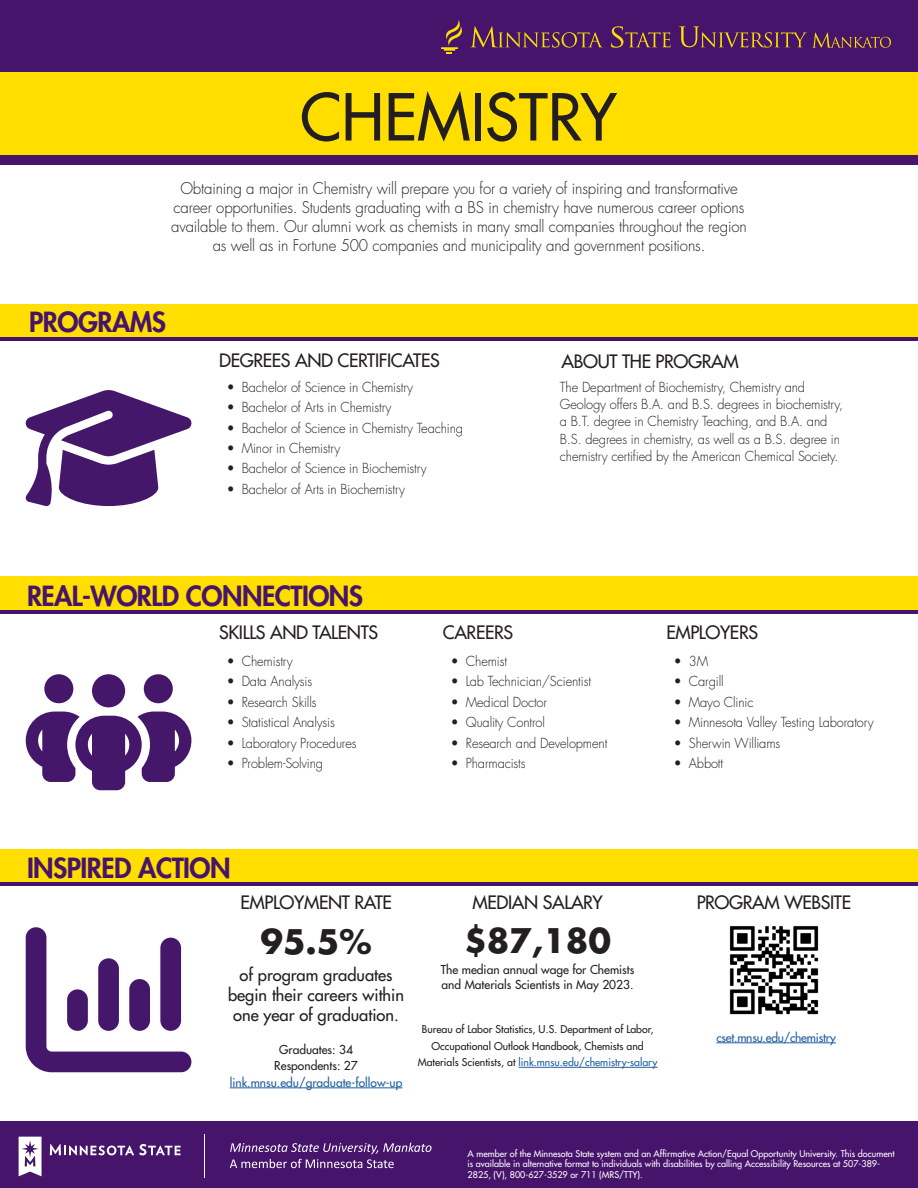
<style>
.page{position:relative;width:918px;height:1188px;background:#fff}
.page>*{position:absolute;margin:0;border:0;box-sizing:border-box;transform-origin:0 0}
.t1{font:500 63px "Futura Std";color:#231f20}
.t2{font:700 33px "Futura Std";color:#231f20}
.t3{font:800 27px "Futura Std";letter-spacing:-.02em;color:#46156b}
.t4{font:500 18px "Futura Std";letter-spacing:-.02em;color:#231f20}
.t5{font:500 16.5px/19.8px "Futura Std";color:#231f20;text-align:center}
.t6{font:300 15.75px/18.9px "Futura Std";letter-spacing:-.01em;color:#231f20;text-align:center;scale:.95 1}
.t7{font:300 13.5px/17.2px "Futura Std";letter-spacing:-.01em;color:#231f20;scale:.95 1}
.t8{font:500 12px/16.5px "Futura Std";color:#231f20;text-align:center}
.t9{font:500 12px "Futura Std";color:#215e9f}
.t10{font:500 12px "Futura Std";letter-spacing:-.02em;color:#215e9f}
.t11{font:500 10.5px/16.5px "Futura Std";color:#231f20;text-align:center}
.t12{font:500 9px/10.8px "Futura Std";color:#fff}
.s1{color:#215e9f}
</style>
<div class="page">
<div style="left:0;top:304px;width:918px;height:35px;background:#ffde00"></div>
<div style="left:0;top:576px;width:918px;height:35px;background:#ffde00"></div>
<div style="left:0;top:849px;width:918px;height:34px;background:#ffde00"></div>
<hr style="left:0;top:337px;width:918px;height:4px;background:#46156b">
<hr style="left:0;top:610px;width:918px;height:4px;background:#46156b">
<hr style="left:0;top:882px;width:918px;height:4px;background:#46156b">
<div style="left:0;top:1121px;width:918px;height:67px;background:#46156b"></div>
<svg style="left:50px;top:1144px;width:131px;height:11px"></svg>
<svg style="left:19px;top:1137px;width:23px;height:39px"></svg>
<hr style="left:204px;top:1135px;width:1px;height:43px;background:#fff">
<svg style="left:230px;top:1143px;width:202px;height:25px"></svg>
<div style="left:0;top:71px;width:918px;height:88px;background:#ffde00"></div>
<div style="left:0;top:0;width:918px;height:71px;background:#46156b"></div>
<div style="left:0;top:155px;width:918px;height:10px;background:#46156b"></div>
<svg style="left:470px;top:26px;width:421px;height:46px"></svg>
<svg style="left:441px;top:20px;width:21px;height:33px"></svg>
<svg style="left:26px;top:674px;width:165px;height:116px"></svg>
<svg style="left:25px;top:390px;width:166px;height:116px"></svg>
<svg style="left:26px;top:927px;width:165px;height:145px"></svg>
<hr style="left:230px;top:1088px;width:172px;height:1px;background:#215e9f">
<hr style="left:519px;top:1067px;width:138px;height:1px;background:#215e9f">
<img style="left:729px;top:926px;width:90px;height:89px">
<hr style="left:716px;top:1043px;width:120px;height:1px;background:#215e9f">
<h1 class="t1" style="left:300px;top:78px;width:318px">CHEMISTRY</h1>
<p class="t6" style="left:171px;top:180px;width:607px">Obtaining a major in Chemistry will prepare you for a variety of inspiring and transformative career opportunities. Students graduating with a BS in chemistry have numerous career options available to them. Our alumni work as chemists in many small companies throughout the region as well as in Fortune 500 companies and municipality and government positions.</p>
<h3 class="t3" style="left:29px;top:305px;width:138px">PROGRAMS</h3>
<h3 class="t4" style="left:219px;top:350px;width:222px">DEGREES AND CERTIFICATES</h3>
<p class="t7" style="left:227px;top:379px;width:198px">• Bachelor of Science in Chemistry</p>
<p class="t7" style="left:227px;top:399px;width:175px">• Bachelor of Arts in Chemistry</p>
<p class="t7" style="left:227px;top:419px;width:250px">• Bachelor of Science in Chemistry Teaching</p>
<p class="t7" style="left:227px;top:440px;width:121px">• Minor in Chemistry</p>
<p class="t7" style="left:227px;top:460px;width:212px">• Bachelor of Science in Biochemistry</p>
<p class="t7" style="left:227px;top:481px;width:189px">• Bachelor of Arts in Biochemistry</p>
<h3 class="t3" style="left:27px;top:579px;width:338px">REAL-WORLD CONNECTIONS</h3>
<h3 class="t4" style="left:562px;top:350px;width:179px">ABOUT THE PROGRAM</h3>
<p class="t7" style="left:560px;top:379px;width:300px">The Department of Biochemistry, Chemistry and Geology offers B.A. and B.S. degrees in biochemistry, a B.T. degree in Chemistry Teaching, and B.A. and B.S. degrees in chemistry, as well as a B.S. degree in chemistry certified by the American Chemical Society.</p>
<h3 class="t4" style="left:219px;top:621px;width:160px">SKILLS AND TALENTS</h3>
<p class="t7" style="left:227px;top:653px;width:71px">• Chemistry</p>
<p class="t7" style="left:227px;top:673px;width:92px">• Data Analysis</p>
<p class="t7" style="left:227px;top:694px;width:96px">• Research Skills</p>
<p class="t7" style="left:227px;top:714px;width:115px">• Statistical Analysis</p>
<p class="t7" style="left:227px;top:734px;width:138px">• Laboratory Procedures</p>
<p class="t7" style="left:227px;top:755px;width:103px">• Problem-Solving</p>
<h3 class="t3" style="left:27px;top:851px;width:205px">INSPIRED ACTION</h3>
<h3 class="t4" style="left:443px;top:621px;width:72px">CAREERS</h3>
<h3 class="t4" style="left:666px;top:621px;width:93px">EMPLOYERS</h3>
<p class="t7" style="left:451px;top:653px;width:61px">• Chemist</p>
<p class="t7" style="left:451px;top:673px;width:149px">• Lab Technician/Scientist</p>
<p class="t7" style="left:451px;top:694px;width:103px">• Medical Doctor</p>
<p class="t7" style="left:451px;top:714px;width:101px">• Quality Control</p>
<p class="t7" style="left:451px;top:734px;width:166px">• Research and Development</p>
<p class="t7" style="left:451px;top:755px;width:80px">• Pharmacists</p>
<p class="t7" style="left:674px;top:653px;width:38px">• 3M</p>
<p class="t7" style="left:674px;top:673px;width:54px">• Cargill</p>
<p class="t7" style="left:674px;top:694px;width:85px">• Mayo Clinic</p>
<p class="t7" style="left:674px;top:714px;width:212px">• Minnesota Valley Testing Laboratory</p>
<p class="t7" style="left:674px;top:734px;width:114px">• Sherwin Williams</p>
<p class="t7" style="left:674px;top:755px;width:53px">• Abbott</p>
<h3 class="t4" style="left:240px;top:891px;width:153px">EMPLOYMENT RATE</h3>
<h3 class="t4" style="left:473px;top:891px;width:132px">MEDIAN SALARY</h3>
<h2 class="t2" style="left:260px;top:920px;width:113px">95.5%</h2>
<p class="t5" style="left:228px;top:965px;width:178px">of program graduates begin their careers within one year of graduation.</p>
<p class="t8" style="left:274px;top:1041px;width:85px">Graduates: 34<br>Respondents: 27</p>
<p class="t9" style="left:230px;top:1075px;width:174px">link.mnsu.edu/graduate-follow-up</p>
<h2 class="t2" style="left:464px;top:919px;width:149px">$87,180</h2>
<p class="t8" style="left:441px;top:963px;width:195px;line-height:14.4px;text-align:left">The median annual wage for Chemists and Materials Scientists in May 2023.</p>
<p class="t11" style="left:418px;top:1021px;width:241px">Bureau of Labor Statistics, U.S. Department of Labor,<br>Occupational Outlook Handbook, Chemists and<br>Materials Scientists, at <span class="s1">link.mnsu.edu/chemistry-salary</span></p>
<h3 class="t4" style="left:697px;top:891px;width:156px">PROGRAM WEBSITE</h3>
<p class="t10" style="left:716px;top:1030px;width:121px">cset.mnsu.edu/chemistry</p>
<p class="t12" style="left:468px;top:1148px;width:428px">A member of the Minnesota State system and an Affirmative Action/Equal Opportunity University. This document is available in alternative format to individuals with disabilities by calling Accessibility Resources at 507-389-<br>2825, (V), 800-627-3529 or 711 (MRS/TTY).</p>
</div>
